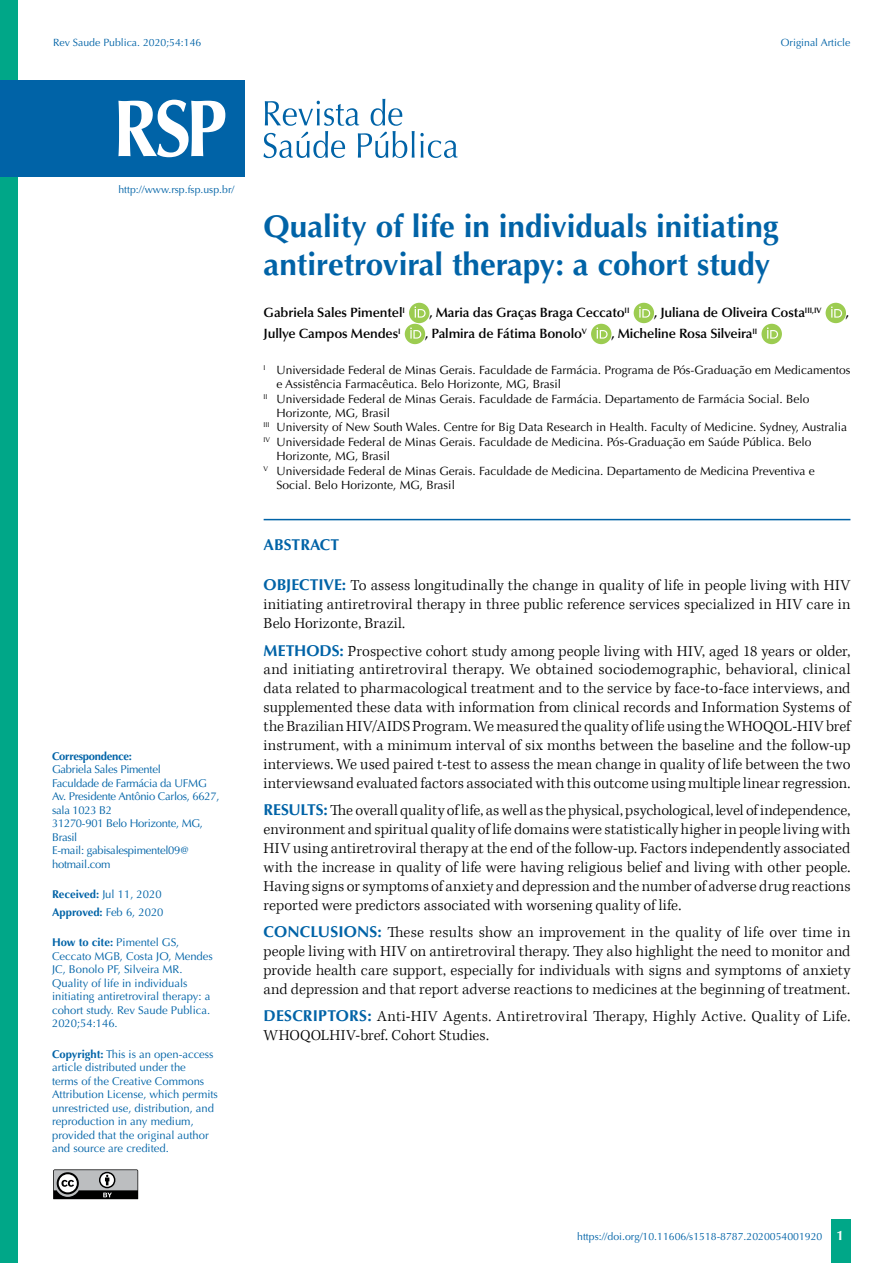
<style>
.page{position:relative;width:893px;height:1263px;background:#fff}
.page>*{position:absolute;margin:0;border:0;box-sizing:border-box;transform-origin:0 0}
.t1{font:700 31.5px/37.8px "Optima LT Std";color:#0063a7}
.t2{font:300 15.75px/18.9px "Kepler Std";letter-spacing:.01em;color:#000;text-align:justify}
.t3{font:700 15.75px "Optima LT Std";color:#0063a7}
.t4{font:600 13.5px "Optima LT Std";letter-spacing:-.01em;color:#000}
.t5{font:12px "Optima LT Std";color:#000}
.t6{font:11.25px/13.5px "Optima LT Std";color:#0063a7}
.t7{font:11.25px/13.5px "Optima LT Std";letter-spacing:-.025em;color:#0063a7}
.t8{font:700 11.25px "Optima LT Std";letter-spacing:-.025em;color:#0063a7}
.t9{font:10.5px "Optima LT Std";color:#0063a7}
.s1{font-weight:700}
.s2{font-family:"Optima LT Std";font-weight:700;color:#0063a7}
.s3{font-weight:700;font-size:13.5px;color:#fff}
</style>
<div class="page">
<div style="left:831px;top:1220px;width:20px;height:43px;background:#00a788"></div>
<svg style="left:53px;top:1169px;width:85px;height:30px;background:#7e7f80"></svg>
<div style="left:0;top:0;width:18px;height:1263px;background:#00a788"></div>
<hr style="left:264px;top:519px;width:586px;height:1px;background:#0063a7">
<div style="left:409px;top:303px;width:20px;height:20px;background:#9ccc51;border-radius:50%"></div>
<svg style="left:414px;top:306px;width:12px;height:12px"></svg>
<div style="left:634px;top:303px;width:20px;height:20px;background:#9ccc51;border-radius:50%"></div>
<svg style="left:639px;top:306px;width:11px;height:12px"></svg>
<div style="left:826px;top:303px;width:20px;height:20px;background:#9ccc51;border-radius:50%"></div>
<svg style="left:831px;top:306px;width:11px;height:12px"></svg>
<div style="left:405px;top:324px;width:20px;height:20px;background:#9ccc51;border-radius:50%"></div>
<svg style="left:410px;top:327px;width:11px;height:12px"></svg>
<div style="left:591px;top:324px;width:20px;height:20px;background:#9ccc51;border-radius:50%"></div>
<svg style="left:596px;top:327px;width:12px;height:12px"></svg>
<div style="left:761px;top:324px;width:21px;height:20px;background:#9ccc51;border-radius:50%"></div>
<svg style="left:767px;top:327px;width:11px;height:12px"></svg>
<svg style="left:263px;top:99px;width:195px;height:59px"></svg>
<div style="left:0;top:80px;width:244px;height:96px;background:#0063a7"></div>
<svg style="left:118px;top:100px;width:107px;height:57px"></svg>
<p class="t9" style="left:53px;top:36px;width:150px">Rev Saude Publica. 2020;54:146</p>
<p class="t9" style="left:781px;top:36px;width:71px">Original Article</p>
<p class="t9" style="left:118px;top:183px;width:117px">http://www.rsp.fsp.usp.br/</p>
<p class="t8" style="left:52px;top:749px;width:81px">Correspondence:</p>
<p class="t7" style="left:52px;top:763px;width:169px">Gabriela Sales Pimentel<br>Faculdade de Farmácia da UFMG<br>Av. Presidente Antônio Carlos, 6627, sala 1023 B2<br>31270-901 Belo Horizonte, MG,<br>Brasil<br>E-mail: gabisalespimentel09@ hotmail.com</p>
<p class="t6" style="left:52px;top:886px;width:113px;line-height:17.7px"><span class="s1">Received:</span> Jul 11, 2020<br><span class="s1">Approved:</span> Feb 6, 2020</p>
<p class="t6" style="left:52px;top:936px;width:162px"><span class="s1">How to cite:</span> Pimentel GS,<br>Ceccato MGB, Costa JO, Mendes<br>JC, Bonolo PF, Silveira MR.<br>Quality of life in individuals initiating antiretroviral therapy: a cohort study. Rev Saude Publica.<br>2020;54:146.</p>
<p class="t6" style="left:52px;top:1047px;width:167px"><span class="s1">Copyright:</span> This is an open-access article distributed under the<br>terms of the Creative Commons<br>Attribution License, which permits unrestricted use, distribution, and reproduction in any medium, provided that the original author and source are credited.</p>
<h1 class="t1" style="left:264px;top:208px;width:516px">Quality of life in individuals initiating antiretroviral therapy: a cohort study</h1>
<p class="t4" style="left:264px;top:305px;width:143px">Gabriela Sales Pimentel<sup>I</sup></p>
<p class="t4" style="left:429px;top:305px;width:202px">, Maria das Graças Braga Ceccato<sup>II</sup></p>
<p class="t4" style="left:654px;top:305px;width:169px">, Juliana de Oliveira Costa<sup>III,IV</sup></p>
<p class="t4" style="left:846px;top:305px;width:5px">,</p>
<p class="t4" style="left:264px;top:326px;width:138px">Jullye Campos Mendes<sup>I</sup></p>
<p class="t4" style="left:425px;top:326px;width:163px">, Palmira de Fátima Bonolo<sup>V</sup></p>
<p class="t4" style="left:611px;top:326px;width:147px">, Micheline Rosa Silveira<sup>II</sup></p>
<p class="t5" style="left:264px;top:363px;width:588px"><sup>I</sup> Universidade Federal de Minas Gerais. Faculdade de Farmácia. Programa de Pós-Graduação em Medicamentos</p>
<p class="t5" style="left:276px;top:377px;width:286px">e Assistência Farmacêutica. Belo Horizonte, MG, Brasil</p>
<p class="t5" style="left:264px;top:392px;width:547px"><sup>II</sup> Universidade Federal de Minas Gerais. Faculdade de Farmácia. Departamento de Farmácia Social. Belo</p>
<p class="t5" style="left:276px;top:406px;width:115px">Horizonte, MG, Brasil</p>
<p class="t5" style="left:264px;top:420px;width:585px"><sup>III</sup> University of New South Wales. Centre for Big Data Research in Health. Faculty of Medicine. Sydney, Australia</p>
<p class="t5" style="left:264px;top:435px;width:549px"><sup>IV</sup> Universidade Federal de Minas Gerais. Faculdade de Medicina. Pós-Graduação em Saúde Pública. Belo</p>
<p class="t5" style="left:276px;top:449px;width:115px">Horizonte, MG, Brasil</p>
<p class="t5" style="left:264px;top:464px;width:553px"><sup>V</sup> Universidade Federal de Minas Gerais. Faculdade de Medicina. Departamento de Medicina Preventiva e</p>
<p class="t5" style="left:276px;top:478px;width:180px">Social. Belo Horizonte, MG, Brasil</p>
<p class="t3" style="left:264px;top:536px;width:77px">ABSTRACT</p>
<p class="t2" style="left:264px;top:577px;width:588px"><span class="s2">OBJECTIVE:</span> To assess longitudinally the change in quality of life in people living with HIV initiating antiretroviral therapy in three public reference services specialized in HIV care in Belo Horizonte, Brazil.</p>
<p class="t2" style="left:264px;top:642px;width:588px"><span class="s2">METHODS:</span> Prospective cohort study among people living with HIV, aged 18 years or older, and initiating antiretroviral therapy. We obtained sociodemographic, behavioral, clinical data related to pharmacological treatment and to the service by face-to-face interviews, and supplemented these data with information from clinical records and Information Systems of the Brazilian HIV/AIDS Program. We measured the quality of life using the WHOQOL-HIV bref instrument, with a minimum interval of six months between the baseline and the follow-up interviews. We used paired t-test to assess the mean change in quality of life between the two interviewsand evaluated factors associated with this outcome using multiple linear regression.</p>
<p class="t2" style="left:264px;top:801px;width:588px"><span class="s2">RESULTS:</span> The overall quality of life, as well as the physical, psychological, level of independence, environment and spiritual quality of life domains were statistically higher in people living with HIV using antiretroviral therapy at the end of the follow-up. Factors independently associated with the increase in quality of life were having religious belief and living with other people.<br>Having signs or symptoms of anxiety and depression and the number of adverse drug reactions reported were predictors associated with worsening quality of life.</p>
<p class="t2" style="left:264px;top:923px;width:588px"><span class="s2">CONCLUSIONS:</span> These results show an improvement in the quality of life over time in people living with HIV on antiretroviral therapy. They also highlight the need to monitor and provide health care support, especially for individuals with signs and symptoms of anxiety and depression and that report adverse reactions to medicines at the beginning of treatment.</p>
<p class="t2" style="left:264px;top:1007px;width:588px"><span class="s2">DESCRIPTORS:</span> Anti-HIV Agents. Antiretroviral Therapy, Highly Active. Quality of Life.<br>WHOQOLHIV-bref. Cohort Studies.</p>
<p class="t9" style="left:577px;top:1230px;width:268px">https://doi.org/10.11606/s1518-8787.2020054001920 <span class="s3">1</span></p>
</div>
